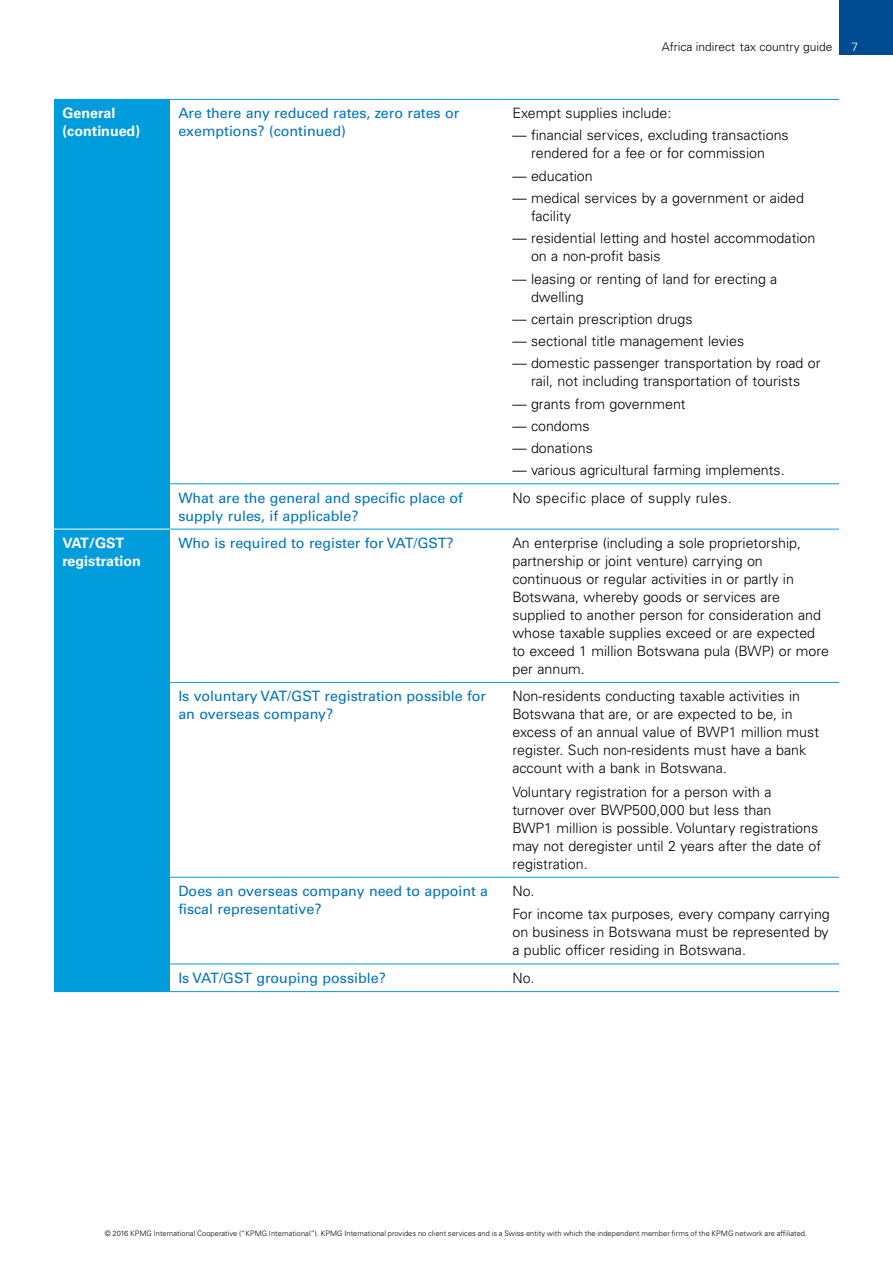
<style>
.page{position:relative;width:893px;height:1263px;background:#fff}
.page>*{position:absolute;margin:0;border:0;box-sizing:border-box;transform-origin:0 0}
.t1{font:300 14.25px/18px "Univers LT Std";color:#000}
.t2{font:14.25px/18px "Univers LT Std";color:#0072bc}
.t3{font:700 14.25px/18px "Univers LT Std";color:#fff}
.t4{font:300 14.25px "Univers LT Std";letter-spacing:.02em;color:#000}
.t5{font:300 12px "Univers LT Std";color:#000}
.t6{font:300 12px "Univers LT Std";color:#fff}
.t7{font:300 7.5px "Univers LT Std";letter-spacing:.005em;color:#000}
</style>
<div class="page">
<div style="left:839px;top:0;width:54px;height:55px;background:#004b92"></div>
<div style="left:54px;top:99px;width:116px;height:430px;background:#009cdc"></div>
<div style="left:54px;top:529px;width:116px;height:462px;background:#009cdc"></div>
<hr style="left:170px;top:483px;width:334px;height:1px;background:#009cdc">
<hr style="left:504px;top:483px;width:335px;height:1px;background:#009cdc">
<hr style="left:170px;top:529px;width:334px;height:1px;background:#009cdc">
<hr style="left:504px;top:529px;width:335px;height:1px;background:#009cdc">
<hr style="left:170px;top:682px;width:334px;height:1px;background:#009cdc">
<hr style="left:504px;top:682px;width:335px;height:1px;background:#009cdc">
<hr style="left:170px;top:877px;width:334px;height:1px;background:#009cdc">
<hr style="left:504px;top:877px;width:335px;height:1px;background:#009cdc">
<hr style="left:170px;top:963px;width:334px;height:1px;background:#009cdc">
<hr style="left:504px;top:963px;width:335px;height:1px;background:#009cdc">
<hr style="left:170px;top:991px;width:334px;height:1px;background:#009cdc">
<hr style="left:504px;top:991px;width:335px;height:1px;background:#009cdc">
<hr style="left:170px;top:99px;width:334px;height:1px;background:#009cdc">
<hr style="left:504px;top:99px;width:335px;height:1px;background:#009cdc">
<hr style="left:54px;top:529px;width:116px;height:1px;background:#fff">
<hr style="left:54px;top:991px;width:116px;height:1px;background:#009cdc">
<p class="t3" style="left:63px;top:104px;width:79px">General (continued)</p>
<p class="t3" style="left:63px;top:534px;width:80px">VAT/GST registration</p>
<p class="t5" style="left:662px;top:40px;width:172px">Africa indirect tax country guide</p>
<p class="t6" style="left:851px;top:39px;width:8px">7</p>
<p class="t2" style="left:178px;top:104px;width:282px">Are there any reduced rates, zero rates or exemptions? (continued)</p>
<p class="t1" style="left:512px;top:104px;width:160px">Exempt supplies include:</p>
<p class="t1" style="left:512px;top:126px;width:278px;text-align:center">— financial services, excluding transactions rendered for a fee or for commission</p>
<p class="t1" style="left:512px;top:167px;width:82px">— education</p>
<p class="t1" style="left:531px;top:189px;width:274px;text-indent:-19px">— medical services by a government or aided facility</p>
<p class="t1" style="left:531px;top:229px;width:286px;text-indent:-19px">— residential letting and hostel accommodation on a non-profit basis</p>
<p class="t1" style="left:531px;top:269px;width:248px;text-indent:-19px">— leasing or renting of land for erecting a dwelling</p>
<p class="t1" style="left:512px;top:310px;width:182px">— certain prescription drugs</p>
<p class="t1" style="left:512px;top:332px;width:233px">— sectional title management levies</p>
<p class="t1" style="left:512px;top:354px;width:310px;text-align:center">— domestic passenger transportation by road or rail, not including transportation of tourists</p>
<p class="t1" style="left:512px;top:394px;width:175px">— grants from government</p>
<p class="t1" style="left:512px;top:417px;width:79px">— condoms</p>
<p class="t1" style="left:512px;top:439px;width:82px">— donations</p>
<p class="t1" style="left:512px;top:461px;width:274px">— various agricultural farming implements.</p>
<p class="t2" style="left:178px;top:489px;width:286px">What are the general and specific place of supply rules, if applicable?</p>
<p class="t4" style="left:512px;top:489px;width:221px">No specific place of supply rules.</p>
<p class="t2" style="left:178px;top:534px;width:277px">Who is required to register for VAT/GST?</p>
<p class="t1" style="left:512px;top:534px;width:318px">An enterprise (including a sole proprietorship, partnership or joint venture) carrying on continuous or regular activities in or partly in Botswana, whereby goods or services are supplied to another person for consideration and whose taxable supplies exceed or are expected to exceed 1 million Botswana pula (BWP) or more per annum.</p>
<p class="t2" style="left:178px;top:687px;width:309px">Is voluntary VAT/GST registration possible for an overseas company?</p>
<p class="t1" style="left:512px;top:687px;width:308px">Non-residents conducting taxable activities in Botswana that are, or are expected to be, in excess of an annual value of BWP1 million must register. Such non-residents must have a bank account with a bank in Botswana.</p>
<p class="t1" style="left:512px;top:783px;width:310px">Voluntary registration for a person with a turnover over BWP500,000 but less than<br>BWP1 million is possible. Voluntary registrations may not deregister until 2 years after the date of registration.</p>
<p class="t2" style="left:178px;top:882px;width:311px">Does an overseas company need to appoint a fiscal representative?</p>
<p class="t1" style="left:512px;top:879px;width:319px;line-height:23.4px">No.<br>For income tax purposes, every company carrying</p>
<p class="t1" style="left:512px;top:923px;width:318px">on business in Botswana must be represented by a public officer residing in Botswana.</p>
<p class="t2" style="left:178px;top:969px;width:209px">Is VAT/GST grouping possible?</p>
<p class="t1" style="left:512px;top:969px;width:24px">No.</p>
<p class="t7" style="left:105px;top:1229px;width:704px">© 2016 KPMG International Cooperative (“KPMG International”). KPMG International provides no client services and is a Swiss entity with which the independent member firms of the KPMG network are affiliated.</p>
</div>
